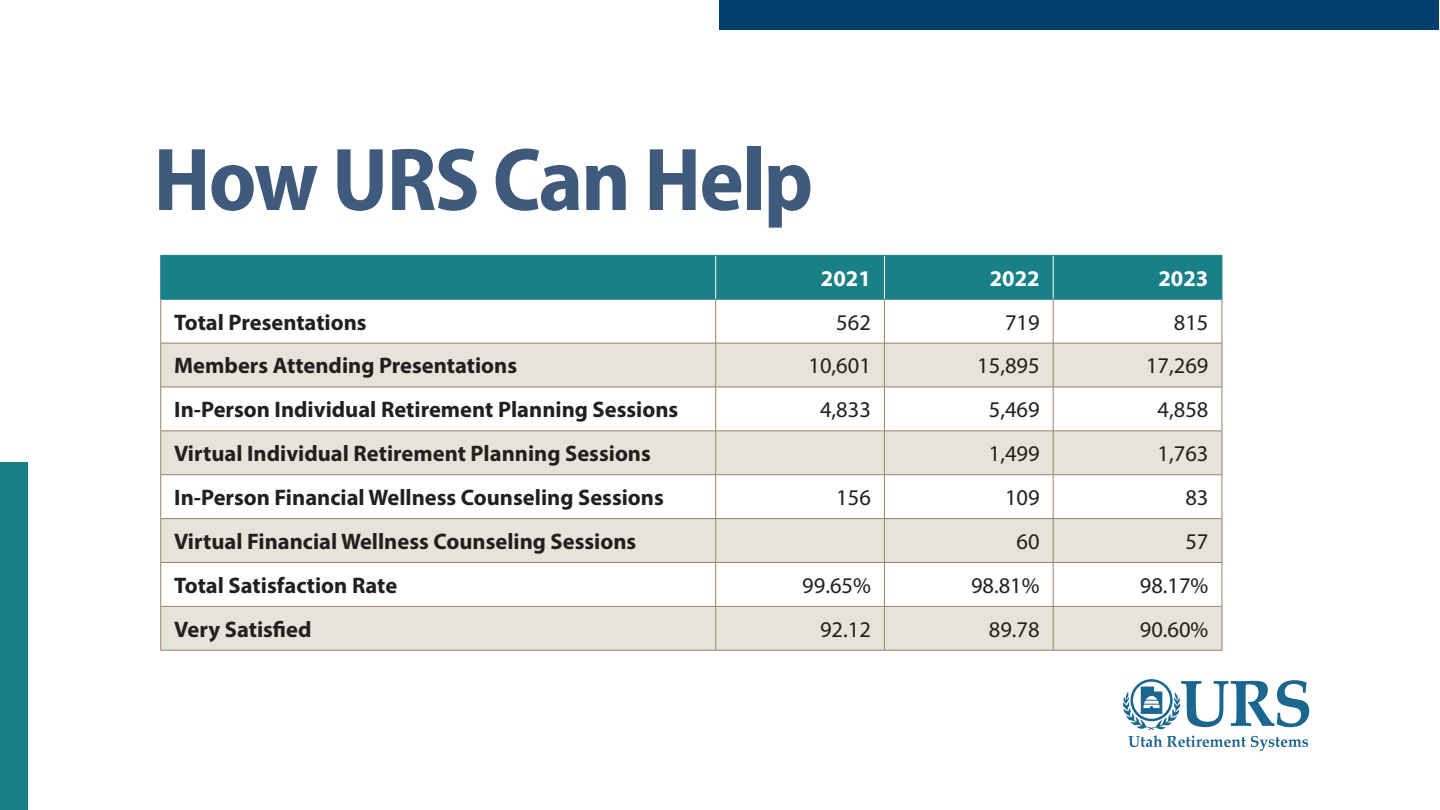
<style>
.page{position:relative;width:1440px;height:810px;background:#fff}
.page>*{position:absolute;margin:0;border:0;box-sizing:border-box;transform-origin:0 0}
.t1{font:700 semi-condensed 90px "Myriad Pro";letter-spacing:-.02em;color:#3f5a7c}
.t2{font:700 22.5px "Myriad Pro";color:#231f20}
.t3{font:22.5px "Myriad Pro";color:#231f20}
.t4{font:700 22.5px "Myriad Pro";color:#fff}
</style>
<div class="page">
<div style="left:720px;top:0;width:719px;height:30px;background:#003e6b"></div>
<div style="left:0;top:462px;width:27px;height:348px;background:#188086"></div>
<svg style="left:1123px;top:679px;width:186px;height:72px"></svg>
<div style="left:161px;top:256px;width:1061px;height:43px;background:#188086"></div>
<div style="left:161px;top:344px;width:1061px;height:43px;background:#e6e3d8"></div>
<svg style="left:161px;top:432px;width:1061px;height:218px;fill:#e6e3d8"></svg>
<hr style="left:160px;top:299px;width:1px;height:44px;background:#998069">
<hr style="left:715px;top:299px;width:1px;height:44px;background:#998069">
<hr style="left:884px;top:299px;width:1px;height:44px;background:#998069">
<hr style="left:1053px;top:299px;width:1px;height:44px;background:#998069">
<hr style="left:1222px;top:299px;width:1px;height:44px;background:#998069">
<hr style="left:161px;top:343px;width:555px;height:1px;background:#998069">
<hr style="left:160px;top:343px;width:1px;height:44px;background:#998069">
<hr style="left:716px;top:343px;width:168px;height:1px;background:#998069">
<hr style="left:715px;top:343px;width:1px;height:44px;background:#998069">
<hr style="left:884px;top:343px;width:169px;height:1px;background:#998069">
<hr style="left:884px;top:343px;width:1px;height:44px;background:#998069">
<hr style="left:1053px;top:343px;width:169px;height:1px;background:#998069">
<hr style="left:1053px;top:343px;width:1px;height:44px;background:#998069">
<hr style="left:1222px;top:343px;width:1px;height:44px;background:#998069">
<hr style="left:161px;top:387px;width:555px;height:1px;background:#998069">
<hr style="left:160px;top:387px;width:1px;height:44px;background:#998069">
<hr style="left:716px;top:387px;width:168px;height:1px;background:#998069">
<hr style="left:715px;top:387px;width:1px;height:44px;background:#998069">
<hr style="left:884px;top:387px;width:169px;height:1px;background:#998069">
<hr style="left:884px;top:387px;width:1px;height:44px;background:#998069">
<hr style="left:1053px;top:387px;width:169px;height:1px;background:#998069">
<hr style="left:1053px;top:387px;width:1px;height:44px;background:#998069">
<hr style="left:1222px;top:387px;width:1px;height:44px;background:#998069">
<hr style="left:161px;top:431px;width:555px;height:1px;background:#998069">
<hr style="left:160px;top:431px;width:1px;height:44px;background:#998069">
<hr style="left:716px;top:431px;width:168px;height:1px;background:#998069">
<hr style="left:715px;top:431px;width:1px;height:44px;background:#998069">
<hr style="left:884px;top:431px;width:169px;height:1px;background:#998069">
<hr style="left:884px;top:431px;width:1px;height:44px;background:#998069">
<hr style="left:1053px;top:431px;width:169px;height:1px;background:#998069">
<hr style="left:1053px;top:431px;width:1px;height:44px;background:#998069">
<hr style="left:1222px;top:431px;width:1px;height:44px;background:#998069">
<hr style="left:161px;top:474px;width:555px;height:1px;background:#998069">
<hr style="left:160px;top:475px;width:1px;height:43px;background:#998069">
<hr style="left:716px;top:474px;width:168px;height:1px;background:#998069">
<hr style="left:715px;top:475px;width:1px;height:43px;background:#998069">
<hr style="left:884px;top:474px;width:169px;height:1px;background:#998069">
<hr style="left:884px;top:475px;width:1px;height:43px;background:#998069">
<hr style="left:1053px;top:474px;width:169px;height:1px;background:#998069">
<hr style="left:1053px;top:475px;width:1px;height:43px;background:#998069">
<hr style="left:1222px;top:475px;width:1px;height:43px;background:#998069">
<hr style="left:161px;top:518px;width:555px;height:1px;background:#998069">
<hr style="left:160px;top:519px;width:1px;height:43px;background:#998069">
<hr style="left:716px;top:518px;width:168px;height:1px;background:#998069">
<hr style="left:715px;top:519px;width:1px;height:43px;background:#998069">
<hr style="left:884px;top:518px;width:169px;height:1px;background:#998069">
<hr style="left:884px;top:519px;width:1px;height:43px;background:#998069">
<hr style="left:1053px;top:518px;width:169px;height:1px;background:#998069">
<hr style="left:1053px;top:519px;width:1px;height:43px;background:#998069">
<hr style="left:1222px;top:519px;width:1px;height:43px;background:#998069">
<hr style="left:161px;top:562px;width:555px;height:1px;background:#998069">
<hr style="left:160px;top:563px;width:1px;height:43px;background:#998069">
<hr style="left:716px;top:562px;width:168px;height:1px;background:#998069">
<hr style="left:715px;top:563px;width:1px;height:43px;background:#998069">
<hr style="left:884px;top:562px;width:169px;height:1px;background:#998069">
<hr style="left:884px;top:563px;width:1px;height:43px;background:#998069">
<hr style="left:1053px;top:562px;width:169px;height:1px;background:#998069">
<hr style="left:1053px;top:563px;width:1px;height:43px;background:#998069">
<hr style="left:1222px;top:563px;width:1px;height:43px;background:#998069">
<hr style="left:161px;top:606px;width:555px;height:1px;background:#998069">
<hr style="left:160px;top:607px;width:1px;height:43px;background:#998069">
<hr style="left:716px;top:606px;width:168px;height:1px;background:#998069">
<hr style="left:715px;top:607px;width:1px;height:43px;background:#998069">
<hr style="left:884px;top:606px;width:169px;height:1px;background:#998069">
<hr style="left:884px;top:607px;width:1px;height:43px;background:#998069">
<hr style="left:1053px;top:606px;width:169px;height:1px;background:#998069">
<hr style="left:1053px;top:607px;width:1px;height:43px;background:#998069">
<hr style="left:1222px;top:607px;width:1px;height:43px;background:#998069">
<hr style="left:161px;top:650px;width:555px;height:1px;background:#998069">
<hr style="left:716px;top:650px;width:168px;height:1px;background:#998069">
<hr style="left:884px;top:650px;width:169px;height:1px;background:#998069">
<hr style="left:1053px;top:650px;width:169px;height:1px;background:#998069">
<hr style="left:715px;top:256px;width:1px;height:43px;background:#fff">
<hr style="left:884px;top:256px;width:1px;height:43px;background:#fff">
<hr style="left:1053px;top:256px;width:1px;height:43px;background:#fff">
<hr style="left:161px;top:255px;width:555px;height:1px;background:#188086">
<hr style="left:160px;top:256px;width:1px;height:43px;background:#188086">
<hr style="left:716px;top:255px;width:168px;height:1px;background:#188086">
<hr style="left:884px;top:255px;width:169px;height:1px;background:#188086">
<hr style="left:1053px;top:255px;width:169px;height:1px;background:#188086">
<hr style="left:1222px;top:256px;width:1px;height:43px;background:#188086">
<hr style="left:161px;top:299px;width:555px;height:1px;background:#188086">
<hr style="left:716px;top:299px;width:168px;height:1px;background:#188086">
<hr style="left:884px;top:299px;width:169px;height:1px;background:#188086">
<hr style="left:1053px;top:299px;width:169px;height:1px;background:#188086">
<h1 class="t1" style="left:153px;top:122px;width:661px">How URS Can Help</h1>
<p class="t4" style="left:821px;top:263px;width:51px">2021</p>
<p class="t4" style="left:990px;top:263px;width:51px">2022</p>
<p class="t4" style="left:1158px;top:263px;width:51px">2023</p>
<p class="t2" style="left:174px;top:307px;width:194px">Total Presentations</p>
<p class="t3" style="left:836px;top:308px;width:36px">562</p>
<p class="t3" style="left:1005px;top:308px;width:36px">719</p>
<p class="t3" style="left:1174px;top:308px;width:36px">815</p>
<p class="t2" style="left:174px;top:351px;width:344px">Members Attending Presentations</p>
<p class="t3" style="left:809px;top:352px;width:64px">10,601</p>
<p class="t3" style="left:977px;top:352px;width:64px">15,895</p>
<p class="t3" style="left:1146px;top:352px;width:64px">17,269</p>
<p class="t2" style="left:174px;top:395px;width:506px">In-Person Individual Retirement Planning Sessions</p>
<p class="t3" style="left:820px;top:396px;width:52px">4,833</p>
<p class="t3" style="left:989px;top:396px;width:52px">5,469</p>
<p class="t3" style="left:1158px;top:396px;width:52px">4,858</p>
<p class="t2" style="left:174px;top:439px;width:478px">Virtual Individual Retirement Planning Sessions</p>
<p class="t3" style="left:989px;top:440px;width:52px">1,499</p>
<p class="t3" style="left:1158px;top:440px;width:52px">1,763</p>
<p class="t2" style="left:174px;top:483px;width:491px">In-Person Financial Wellness Counseling Sessions</p>
<p class="t3" style="left:836px;top:484px;width:36px">156</p>
<p class="t3" style="left:1005px;top:484px;width:36px">109</p>
<p class="t3" style="left:1185px;top:484px;width:25px">83</p>
<p class="t2" style="left:174px;top:527px;width:464px">Virtual Financial Wellness Counseling Sessions</p>
<p class="t3" style="left:1017px;top:528px;width:25px">60</p>
<p class="t3" style="left:1185px;top:528px;width:25px">57</p>
<p class="t2" style="left:174px;top:571px;width:225px">Total Satisfaction Rate</p>
<p class="t3" style="left:802px;top:571px;width:70px">99.65%</p>
<p class="t3" style="left:971px;top:571px;width:70px">98.81%</p>
<p class="t3" style="left:1140px;top:571px;width:70px">98.17%</p>
<p class="t2" style="left:174px;top:614px;width:139px">Very Satisfied</p>
<p class="t3" style="left:820px;top:615px;width:52px">92.12</p>
<p class="t3" style="left:989px;top:615px;width:52px">89.78</p>
<p class="t3" style="left:1140px;top:615px;width:70px">90.60%</p>
</div>
